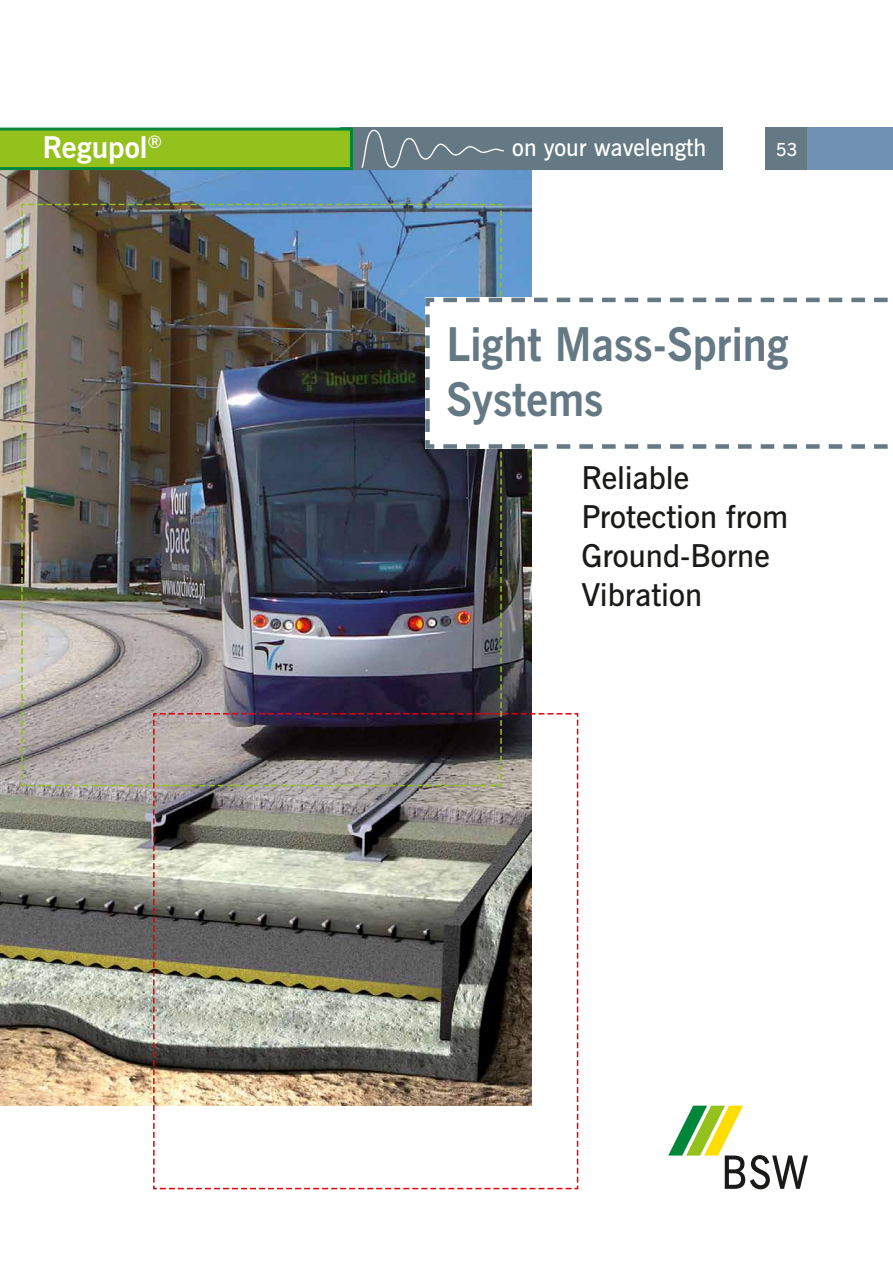
<style>
.page{position:relative;width:893px;height:1263px;background:#fff}
.page>*{position:absolute;margin:0;border:0;box-sizing:border-box;transform-origin:0 0}
.t1{font:700 46.5px "News Gothic BT";color:#647984;scale:.94 1}
.t2{font:600 31.5px/39px "News Gothic BT";color:#1a1a18}
.t3{font:700 30px "News Gothic BT";color:#fff}
.t4{font:600 24px "News Gothic BT";color:#fff}
.t5{font:600 18px "News Gothic BT";color:#fff}
</style>
<div class="page">
<img style="left:0;top:170px;width:531px;height:936px">
<div style="left:340px;top:128px;width:383px;height:42px;background:#647984"></div>
<div style="left:765px;top:128px;width:43px;height:42px;background:#647984"></div>
<svg style="left:0;top:128px;width:353px;height:42px;background:#7fb81f"></svg>
<img style="left:21px;top:204px;width:787px;height:985px">
<svg style="left:423px;top:295px;width:465px;height:156px"></svg>
<div style="left:808px;top:128px;width:85px;height:42px;background:#7191b2"></div>
<svg style="left:361px;top:129px;width:143px;height:39px"></svg>
<p class="t3" style="left:43px;top:129px;width:121px">Regupol<sup>®</sup></p>
<p class="t4" style="left:512px;top:133px;width:195px">on your wavelength</p>
<p class="t5" style="left:776px;top:138px;width:23px">53</p>
<p class="t1" style="left:446px;top:316px;width:366px">Light Mass-Spring</p>
<p class="t1" style="left:446px;top:371px;width:169px">Systems</p>
<p class="t2" style="left:581px;top:458px;width:109px">Reliable</p>
<p class="t2" style="left:581px;top:497px;width:208px">Protection from<br>Ground-Borne</p>
<p class="t2" style="left:581px;top:575px;width:122px">Vibration</p>
</div>
